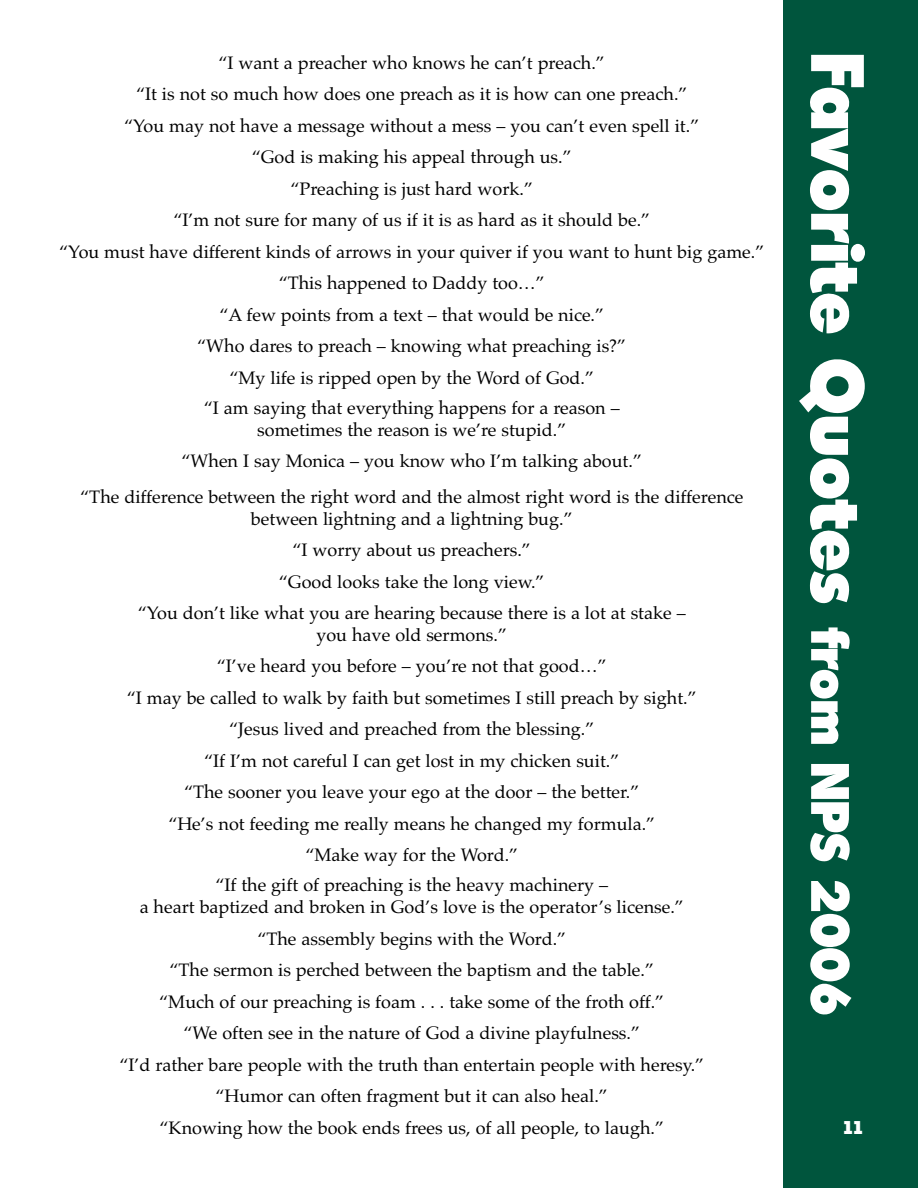
<style>
.page{position:relative;width:918px;height:1188px;background:#fff}
.page>*{position:absolute;margin:0;border:0;box-sizing:border-box;transform-origin:0 0}
.t1{font:800 73.2px "Migra";color:#fff}
.t2{font:18px/31.3px "Palatino";color:#000;text-align:center}
.t3{font:800 18px "Migra";color:#fff}
.s1{font-size:52.5px}
</style>
<div class="page">
<div style="left:783px;top:0;width:135px;height:1188px;background:#00553d"></div>
<p class="t2" style="left:59px;top:47px;width:707px">“I want a preacher who knows he can’t preach.”<br>“It is not so much how does one preach as it is how can one preach.”<br>“You may not have a message without a mess – you can’t even spell it.”<br>“God is making his appeal through us.”<br>“Preaching is just hard work.”<br>“I’m not sure for many of us if it is as hard as it should be.”<br>“You must have different kinds of arrows in your quiver if you want to hunt big game.” “This happened to Daddy too…”<br>“A few points from a text – that would be nice.”<br>“Who dares to preach – knowing what preaching is?”<br>“My life is ripped open by the Word of God.”<br>“I am saying that everything happens for a reason –</p>
<p class="t2" style="left:182px;top:414px;width:462px">sometimes the reason is we’re stupid.”<br>“When I say Monica – you know who I’m talking about.”</p>
<p class="t2" style="left:80px;top:485px;width:665px;line-height:21.9px">“The difference between the right word and the almost right word is the difference between lightning and a lightning bug.”</p>
<p class="t2" style="left:138px;top:534px;width:549px">“I worry about us preachers.”<br>“Good looks take the long view.”<br>“You don’t like what you are hearing because there is a lot at stake –</p>
<p class="t2" style="left:127px;top:619px;width:571px">you have old sermons.”<br>“I’ve heard you before – you’re not that good…”<br>“I may be called to walk by faith but sometimes I still preach by sight.” “Jesus lived and preached from the blessing.”<br>“If I’m not careful I can get lost in my chicken suit.”<br>“The sooner you leave your ego at the door – the better.”<br>“He’s not feeding me really means he changed my formula.”<br>“Make way for the Word.”<br>“If the gift of preaching is the heavy machinery –</p>
<p class="t2" style="left:119px;top:891px;width:586px">a heart baptized and broken in God’s love is the operator’s license.” “The assembly begins with the Word.”<br>“The sermon is perched between the baptism and the table.”<br>“Much of our preaching is foam . . . take some of the froth off.”<br>“We often see in the nature of God a divine playfulness.”<br>“I’d rather bare people with the truth than entertain people with heresy.” “Humor can often fragment but it can also heal.”<br>“Knowing how the book ends frees us, of all people, to laugh.”</p>
<h1 class="t1" style="left:879px;top:52px;width:965px;rotate:90deg">Favorite Quotes <span class="s1">from NPS 2006</span></h1>
<p class="t3" style="left:842px;top:1117px;width:23px">11</p>
</div>
